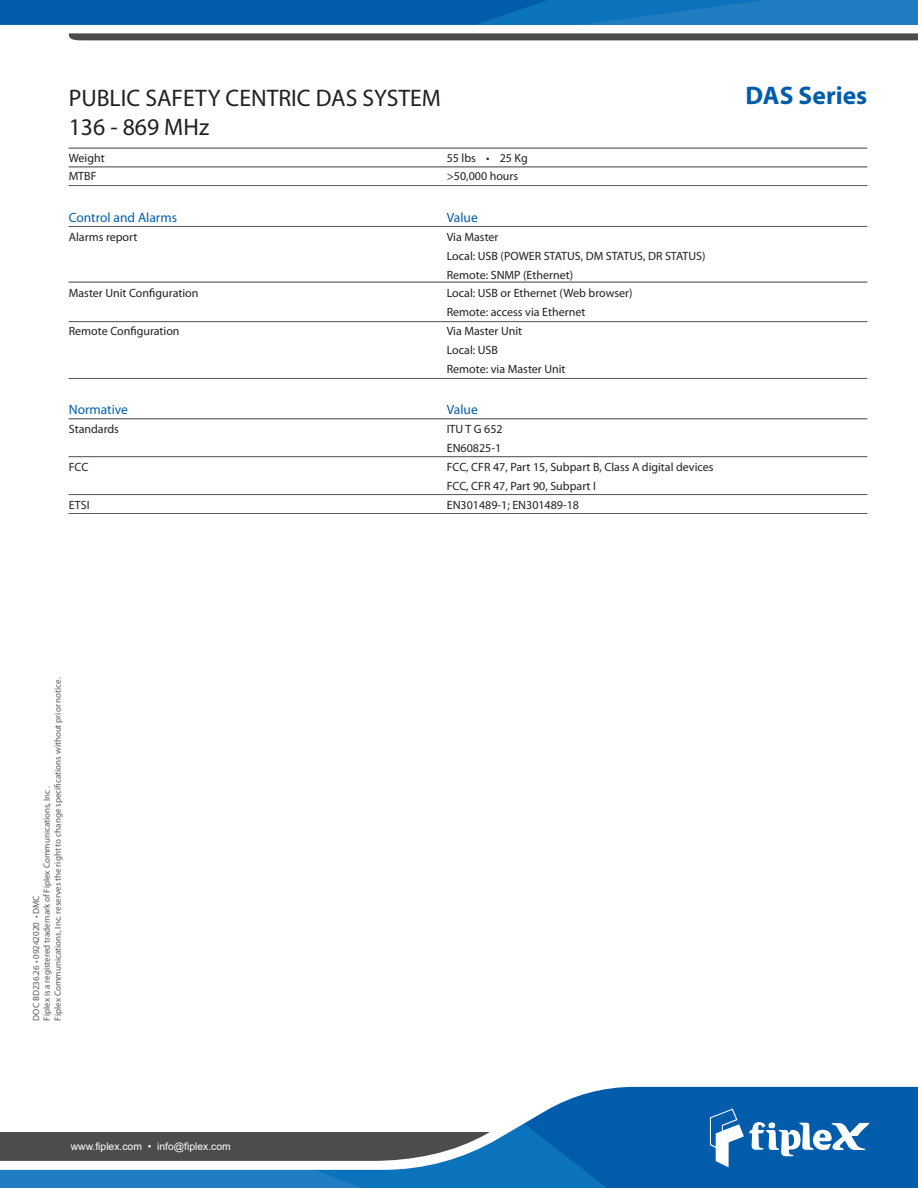
<style>
.page{position:relative;width:918px;height:1188px;background:#fff}
.page>*{position:absolute;margin:0;border:0;box-sizing:border-box;transform-origin:0 0}
.t1{font:700 25.5px "Myriad Pro";color:#015dab}
.t2{font:24px/28.8px "Myriad Pro";color:#231f20}
.t3{font:13.5px "Myriad Pro";color:#015dab}
.t4{font:12px/18.9px "Myriad Pro";color:#231f20}
.t5{font:10.35px "Arial";color:#fff}
.t6{font:9px/10.8px "Myriad Pro";color:#57585a}
</style>
<div class="page">
<div style="left:0;top:0;width:918px;height:25px;background:#207dc1"></div>
<svg style="left:0;top:0;width:762px;height:25px;background:#0665b1"></svg>
<svg style="left:69px;top:33px;width:849px;height:7px;background:#555656"></svg>
<div style="left:0;top:1170px;width:302px;height:18px;background:#207dc1"></div>
<svg style="left:302px;top:1170px;width:216px;height:18px;background:#0e74bb"></svg>
<svg style="left:0;top:1127px;width:518px;height:43px;fill:#4b4c4c"></svg>
<svg style="left:518px;top:1086px;width:400px;height:102px;background:#1e70b5"></svg>
<hr style="left:69px;top:282px;width:798px;height:1px;background:#57585a">
<hr style="left:69px;top:321px;width:798px;height:1px;background:#57585a">
<hr style="left:69px;top:378px;width:798px;height:1px;background:#57585a">
<hr style="left:69px;top:418px;width:798px;height:1px;background:#57585a">
<hr style="left:69px;top:494px;width:798px;height:1px;background:#57585a">
<hr style="left:69px;top:456px;width:798px;height:1px;background:#57585a">
<hr style="left:69px;top:513px;width:798px;height:1px;background:#57585a">
<hr style="left:69px;top:148px;width:798px;height:1px;background:#57585a">
<hr style="left:69px;top:167px;width:798px;height:1px;background:#57585a">
<hr style="left:69px;top:185px;width:798px;height:1px;background:#57585a">
<hr style="left:69px;top:226px;width:798px;height:1px;background:#57585a">
<h2 class="t2" style="left:69px;top:84px;width:374px">PUBLIC SAFETY CENTRIC DAS SYSTEM<br>136 - 869 MHz</h2>
<p class="t4" style="left:69px;top:148px;width:37px">Weight</p>
<p class="t4" style="left:447px;top:148px;width:83px">55 lbs • 25 Kg</p>
<p class="t4" style="left:69px;top:167px;width:29px">MTBF</p>
<p class="t4" style="left:447px;top:167px;width:73px">&gt;50,000 hours</p>
<p class="t3" style="left:69px;top:210px;width:110px">Control and Alarms</p>
<p class="t3" style="left:447px;top:210px;width:32px">Value</p>
<p class="t4" style="left:69px;top:227px;width:70px">Alarms report</p>
<p class="t4" style="left:447px;top:227px;width:260px">Via Master<br>Local: USB (POWER STATUS, DM STATUS, DR STATUS)<br>Remote: SNMP (Ethernet)</p>
<p class="t4" style="left:69px;top:284px;width:131px">Master Unit Configuration</p>
<p class="t4" style="left:447px;top:284px;width:187px">Local: USB or Ethernet (Web browser)<br>Remote: access via Ethernet</p>
<p class="t4" style="left:69px;top:322px;width:112px">Remote Configuration</p>
<p class="t4" style="left:447px;top:322px;width:120px">Via Master Unit<br>Local: USB<br>Remote: via Master Unit</p>
<p class="t3" style="left:69px;top:403px;width:61px">Normative</p>
<p class="t3" style="left:447px;top:403px;width:32px">Value</p>
<p class="t4" style="left:69px;top:420px;width:52px">Standards</p>
<p class="t4" style="left:447px;top:420px;width:57px">ITU T G 652<br>EN60825-1</p>
<p class="t4" style="left:69px;top:458px;width:21px">FCC</p>
<p class="t4" style="left:447px;top:458px;width:268px">FCC, CFR 47, Part 15, Subpart B, Class A digital devices<br>FCC, CFR 47, Part 90, Subpart I</p>
<p class="t4" style="left:69px;top:496px;width:22px">ETSI</p>
<p class="t4" style="left:447px;top:496px;width:134px">EN301489-1; EN301489-18</p>
<h1 class="t1" style="left:746px;top:81px;width:123px">DAS Series</h1>
<p class="t6" style="left:31px;top:1021px;width:345px;rotate:-90deg">DOC BD236.26 • 09242020 • DMC<br>Fiplex is a registered trademark of Fiplex Communications, Inc .<br>Fiplex Communications, Inc. reserves the right to change specifications without prior notice.</p>
<p class="t5" style="left:71px;top:1140px;width:162px">www.fiplex.com • info@fiplex.com</p>
</div>
